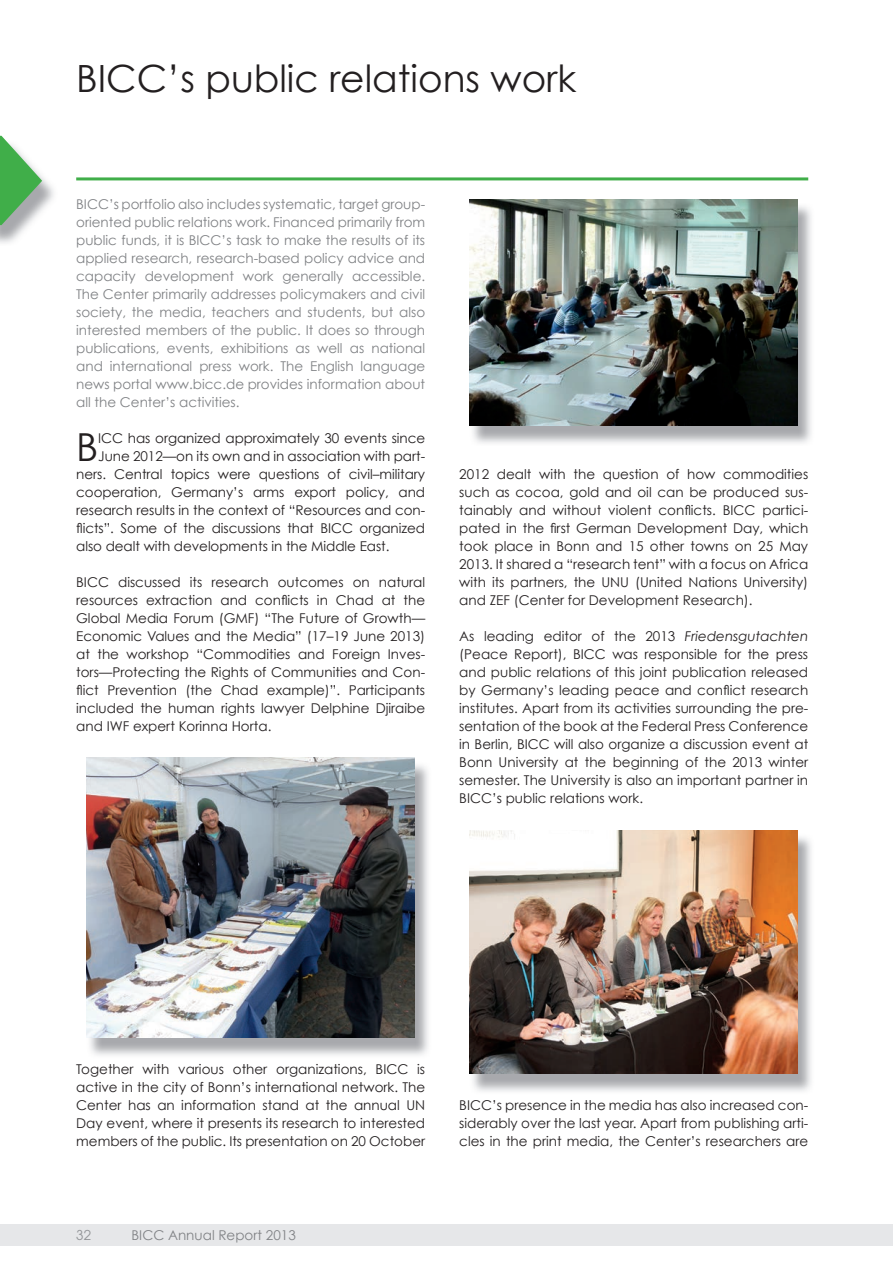
<style>
.page{position:relative;width:893px;height:1263px;background:#fff}
.page>*{position:absolute;margin:0;border:0;box-sizing:border-box;transform-origin:0 0}
.t1{font:38.55px "Century Gothic";color:#231f20}
.t2{font:37.5px "Century Gothic";color:#231f20}
.t3{font:15px "Avant Garde Gothic Itc T";color:#939598}
.t4{font:13.5px/18px "Century Gothic";letter-spacing:-.005em;color:#231f20;text-align:justify}
.t5{font:13.5px/18px "Century Gothic";color:#808285;text-align:justify}
.s1{font-style:italic}
</style>
<div class="page">
<div style="left:0;top:1224px;width:892px;height:21px;background:#e6e7e9"></div>
<img style="left:0;top:177px;width:54px;height:66px">
<svg style="left:0;top:136px;width:42px;height:89px"></svg>
<hr style="left:76px;top:177px;width:731px;height:3px;background:#40ae49">
<img style="left:470px;top:833px;width:341px;height:259px">
<img style="left:469px;top:830px;width:328px;height:243px">
<img style="left:87px;top:761px;width:341px;height:294px">
<img style="left:87px;top:757px;width:327px;height:280px">
<img style="left:470px;top:203px;width:341px;height:240px">
<img style="left:469px;top:199px;width:328px;height:226px">
<h2 class="t2" style="left:76px;top:55px;width:501px">BICC’s public relations work</h2>
<p class="t5" style="left:76px;top:195px;width:350px">BICC’s portfolio also includes systematic, target group&shy;oriented public relations work. Financed primarily from public funds, it is BICC’s task to make the results of its applied research, research-based policy advice and capacity development work generally accessible.<br>The Center primarily addresses policymakers and civil society, the media, teachers and students, but also interested members of the public. It does so through publications, events, exhibitions as well as national and international press work. The English language news portal www.bicc.de provides information about all the Center’s activities.</p>
<h1 class="t1" style="left:76px;top:424px;width:24px">B</h1>
<p class="t4" style="left:98px;top:429px;width:328px">ICC has organized approximately 30 events since</p>
<p class="t4" style="left:98px;top:447px;width:328px">June 2012—on its own and in association with part-</p>
<p class="t4" style="left:76px;top:465px;width:350px">ners. Central topics were questions of civil–military</p>
<p class="t4" style="left:76px;top:483px;width:350px">cooperation, Germany’s arms export policy, and</p>
<p class="t4" style="left:76px;top:501px;width:350px">research results in the context of “Resources and con-</p>
<p class="t4" style="left:76px;top:519px;width:350px">flicts”. Some of the discussions that BICC organized</p>
<p class="t4" style="left:76px;top:537px;width:315px">also dealt with developments in the Middle East.</p>
<p class="t4" style="left:76px;top:573px;width:350px">BICC discussed its research outcomes on natural resources extraction and conflicts in Chad at the Global Media Forum (GMF) “The Future of Growth— Economic Values and the Media” (17–19 June 2013) at the workshop “Commodities and Foreign Inves&shy;tors—Protecting the Rights of Communities and Con&shy;flict Prevention (the Chad example)”. Participants included the human rights lawyer Delphine Djiraibe and IWF expert Korinna Horta.</p>
<p class="t4" style="left:459px;top:465px;width:350px">2012 dealt with the question of how commodities such as cocoa, gold and oil can be produced sus&shy;tainably and without violent conflicts. BICC partici&shy;pated in the first German Development Day, which took place in Bonn and 15 other towns on 25 May 2013. It shared a “research tent” with a focus on Africa with its partners, the UNU (United Nations University) and ZEF (Center for Development Research).</p>
<p class="t4" style="left:459px;top:627px;width:350px">As leading editor of the 2013 <span class="s1">Friedensgutachten </span>(Peace Report), BICC was responsible for the press and public relations of this joint publication released by Germany’s leading peace and conflict research institutes. Apart from its activities surrounding the pre&shy;sentation of the book at the Federal Press Conference in Berlin, BICC will also organize a discussion event at Bonn University at the beginning of the 2013 winter semester. The University is also an important partner in BICC’s public relations work.</p>
<p class="t4" style="left:76px;top:1059px;width:350px">Together with various other organizations, BICC is active in the city of Bonn’s international network. The Center has an information stand at the annual UN Day event, where it presents its research to interested members of the public. Its presentation on 20 October</p>
<p class="t3" style="left:76px;top:1225px;width:16px">32</p>
<p class="t5" style="left:131px;top:1225px;width:166px">BICC Annual Report 2013</p>
<p class="t4" style="left:459px;top:1095px;width:350px">BICC’s presence in the media has also increased con&shy;siderably over the last year. Apart from publishing arti&shy;cles in the print media, the Center’s researchers are</p>
</div>
